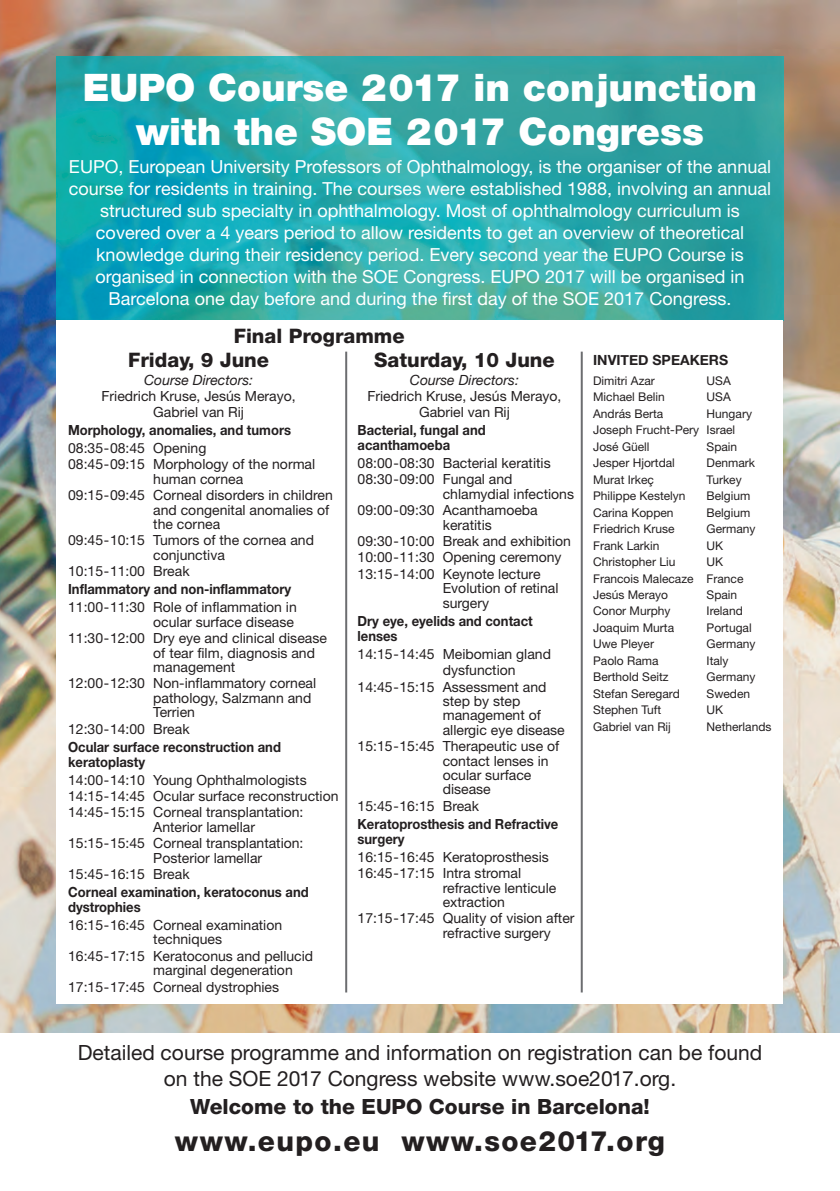
<style>
.page{position:relative;width:840px;height:1191px;background:#fff}
.page>*{position:absolute;margin:0;border:0;box-sizing:border-box;transform-origin:0 0}
.t1{font:900 38px/44px "Helvetica Neue";color:#fff;text-align:center}
.t2{font:800 28px "Helvetica Neue";letter-spacing:.05em;color:#231f20}
.t3{font:21px/26px "Helvetica Neue";color:#231f20;text-align:center}
.t4{font:800 21px "Helvetica Neue";color:#231f20}
.t5{font:800 20px "Helvetica Neue";color:#231f20}
.t6{font:18px/22px "Helvetica Neue";color:#fff;text-align:center}
.t7{font:14px/14.4px "Helvetica Neue";color:#231f20}
.t8{font:700 14px/15px "Helvetica Neue";color:#231f20;scale:.93 1}
.t9{font:italic 14px "Helvetica Neue";color:#231f20}
.t10{font:700 14px "Helvetica Neue";color:#231f20}
.t11{font:12px/16.4px "Helvetica Neue";color:#231f20}
</style>
<div class="page">
<img style="left:0;top:0;width:839px;height:1032px">
<img style="left:57px;top:57px;width:725px;height:263px">
<div style="left:57px;top:320px;width:725px;height:683px;background:#fff"></div>
<hr style="left:345px;top:351px;width:2px;height:641px;background:#6c6d70">
<hr style="left:580px;top:351px;width:2px;height:641px;background:#6c6d70">
<h1 class="t1" style="left:83px;top:68px;width:675px">EUPO Course 2017 in conjunction with the SOE 2017 Congress</h1>
<p class="t6" style="left:69px;top:157px;width:703px">EUPO, European University Professors of Ophthalmology, is the organiser of the annual course for residents in training. The courses were established 1988, involving an annual structured sub specialty in ophthalmology. Most of ophthalmology curriculum is covered over a 4 years period to allow residents to get an overview of theoretical knowledge during their residency period. Every second year the EUPO Course is organised in connection with the SOE Congress. EUPO 2017 will be organised in Barcelona one day before and during the first day of the SOE 2017 Congress.</p>
<h3 class="t5" style="left:234px;top:329px;width:172px">Final Programme</h3>
<h3 class="t5" style="left:128px;top:352px;width:142px">Friday, 9 June</h3>
<p class="t9" style="left:144px;top:371px;width:110px">Course Directors:</p>
<p class="t7" style="left:101px;top:389px;width:195px;line-height:16px;text-align:center">Friedrich Kruse, Jesús Merayo,<br>Gabriel van Rij</p>
<p class="t8" style="left:68px;top:424px;width:241px">Morphology, anomalies, and tumors</p>
<p class="t7" style="left:68px;top:441px;width:248px;line-height:16.4px">08:35-08:45 Opening<br>08:45-09:15 Morphology of the normal</p>
<p class="t7" style="left:68px;top:472px;width:266px;line-height:16.4px;text-align:center">human cornea<br>09:15-09:45 Corneal disorders in children</p>
<p class="t7" style="left:153px;top:504px;width:177px">and congenital anomalies of the cornea</p>
<p class="t7" style="left:68px;top:534px;width:247px;text-align:center">09:45-10:15 Tumors of the cornea and conjunctiva</p>
<p class="t7" style="left:68px;top:565px;width:123px">10:15-11:00 Break</p>
<p class="t8" style="left:68px;top:583px;width:241px">Inflammatory and non-inflammatory</p>
<p class="t7" style="left:68px;top:601px;width:230px;text-align:right">11:00-11:30 Role of inflammation in ocular surface disease</p>
<p class="t7" style="left:153px;top:632px;width:175px;text-indent:-85px">11:30-12:00 Dry eye and clinical disease of tear film, diagnosis and management</p>
<p class="t7" style="left:153px;top:677px;width:164px;text-indent:-85px">12:00-12:30 Non-inflammatory corneal pathology, Salzmann and<br>Terrien</p>
<p class="t7" style="left:68px;top:722px;width:123px">12:30-14:00 Break</p>
<p class="t8" style="left:68px;top:740px;width:230px">Ocular surface reconstruction and keratoplasty</p>
<p class="t7" style="left:68px;top:772px;width:272px;line-height:16.4px">14:00-14:10 Young Ophthalmologists<br>14:15-14:45 Ocular surface reconstruction<br>14:45-15:15 Corneal transplantation:</p>
<p class="t7" style="left:68px;top:820px;width:237px;line-height:16.4px;text-indent:85px">Anterior lamellar<br>15:15-15:45 Corneal transplantation:</p>
<p class="t7" style="left:68px;top:850px;width:195px;line-height:16.4px;text-indent:85px">Posterior lamellar<br>15:45-16:15 Break</p>
<p class="t8" style="left:68px;top:885px;width:260px">Corneal examination, keratoconus and dystrophies</p>
<p class="t7" style="left:153px;top:919px;width:130px;text-indent:-85px">16:15-16:45 Corneal examination techniques</p>
<p class="t7" style="left:153px;top:950px;width:161px;text-indent:-85px">16:45-17:15 Keratoconus and pellucid marginal degeneration</p>
<p class="t7" style="left:68px;top:980px;width:212px">17:15-17:45 Corneal dystrophies</p>
<h3 class="t5" style="left:374px;top:352px;width:182px">Saturday, 10 June</h3>
<p class="t9" style="left:410px;top:371px;width:110px">Course Directors:</p>
<p class="t7" style="left:367px;top:389px;width:195px;line-height:16px;text-align:center">Friedrich Kruse, Jesús Merayo,<br>Gabriel van Rij</p>
<p class="t8" style="left:357px;top:424px;width:139px">Bacterial, fungal and acanthamoeba</p>
<p class="t7" style="left:357px;top:456px;width:194px;line-height:16.4px">08:00-08:30 Bacterial keratitis<br>08:30-09:00 Fungal and</p>
<p class="t7" style="left:357px;top:487px;width:218px;line-height:16.4px;text-indent:85px">chlamydial infections<br>09:00-09:30 Acanthamoeba</p>
<p class="t7" style="left:357px;top:518px;width:215px;line-height:16.4px;text-indent:85px">keratitis<br>09:30-10:00 Break and exhibition<br>10:00-11:30 Opening ceremony<br>13:15-14:00 Keynote lecture</p>
<p class="t7" style="left:442px;top:582px;width:117px">Evolution of retinal surgery</p>
<p class="t8" style="left:357px;top:614px;width:190px">Dry eye, eyelids and contact lenses</p>
<p class="t7" style="left:357px;top:648px;width:195px">14:15-14:45 Meibomian gland</p>
<p class="t7" style="left:442px;top:664px;width:74px">dysfunction</p>
<p class="t7" style="left:357px;top:680px;width:190px">14:45-15:15 Assessment and</p>
<p class="t7" style="left:442px;top:695px;width:123px">step by step management of allergic eye disease</p>
<p class="t7" style="left:442px;top:740px;width:118px;text-indent:-85px">15:15-15:45 Therapeutic use of contact lenses in ocular surface disease</p>
<p class="t7" style="left:357px;top:800px;width:123px">15:45-16:15 Break</p>
<p class="t8" style="left:357px;top:817px;width:217px">Keratoprosthesis and Refractive surgery</p>
<p class="t7" style="left:357px;top:850px;width:193px;line-height:16.4px">16:15-16:45 Keratoprosthesis<br>16:45-17:15 Intra stromal</p>
<p class="t7" style="left:442px;top:881px;width:115px">refractive lenticule extraction</p>
<p class="t7" style="left:442px;top:912px;width:133px;text-indent:-85px">17:15-17:45 Quality of vision after refractive surgery</p>
<p class="t10" style="left:592px;top:351px;width:136px">INVITED SPEAKERS</p>
<p class="t11" style="left:592px;top:374px;width:63px">Dimitri Azar</p>
<p class="t11" style="left:706px;top:374px;width:26px">USA</p>
<p class="t11" style="left:592px;top:390px;width:73px">Michael Belin</p>
<p class="t11" style="left:706px;top:390px;width:26px">USA</p>
<p class="t11" style="left:592px;top:406px;width:72px">András Berta</p>
<p class="t11" style="left:592px;top:406px;width:160px;text-indent:113px">Hungary<br>Joseph Frucht-Pery Israel<br>José Güell</p>
<p class="t11" style="left:706px;top:439px;width:32px">Spain</p>
<p class="t11" style="left:592px;top:456px;width:83px">Jesper Hjortdal</p>
<p class="t11" style="left:706px;top:456px;width:50px">Denmark</p>
<p class="t11" style="left:592px;top:472px;width:62px">Murat Irkeç</p>
<p class="t11" style="left:706px;top:472px;width:37px">Turkey</p>
<p class="t11" style="left:592px;top:489px;width:94px">Philippe Kestelyn</p>
<p class="t11" style="left:706px;top:489px;width:45px">Belgium</p>
<p class="t11" style="left:592px;top:505px;width:82px">Carina Koppen</p>
<p class="t11" style="left:706px;top:505px;width:45px">Belgium</p>
<p class="t11" style="left:592px;top:522px;width:83px">Friedrich Kruse</p>
<p class="t11" style="left:706px;top:522px;width:50px">Germany</p>
<p class="t11" style="left:592px;top:538px;width:68px">Frank Larkin</p>
<p class="t11" style="left:706px;top:538px;width:18px">UK</p>
<p class="t11" style="left:592px;top:555px;width:84px">Christopher Liu</p>
<p class="t11" style="left:592px;top:555px;width:152px;text-indent:113px">UK<br>Francois Malecaze France<br>Jesús Merayo</p>
<p class="t11" style="left:706px;top:587px;width:32px">Spain</p>
<p class="t11" style="left:592px;top:604px;width:79px">Conor Murphy</p>
<p class="t11" style="left:706px;top:604px;width:38px">Ireland</p>
<p class="t11" style="left:592px;top:620px;width:82px">Joaquim Murta</p>
<p class="t11" style="left:706px;top:620px;width:47px">Portugal</p>
<p class="t11" style="left:592px;top:637px;width:62px">Uwe Pleyer</p>
<p class="t11" style="left:706px;top:637px;width:50px">Germany</p>
<p class="t11" style="left:592px;top:653px;width:67px">Paolo Rama</p>
<p class="t11" style="left:706px;top:653px;width:23px">Italy</p>
<p class="t11" style="left:592px;top:670px;width:77px">Berthold Seitz</p>
<p class="t11" style="left:706px;top:670px;width:50px">Germany</p>
<p class="t11" style="left:592px;top:686px;width:88px">Stefan Seregard</p>
<p class="t11" style="left:706px;top:686px;width:45px">Sweden</p>
<p class="t11" style="left:592px;top:703px;width:70px">Stephen Tuft</p>
<p class="t11" style="left:706px;top:703px;width:18px">UK</p>
<p class="t11" style="left:592px;top:719px;width:79px">Gabriel van Rij</p>
<p class="t11" style="left:706px;top:719px;width:66px">Netherlands</p>
<h3 class="t3" style="left:78px;top:1041px;width:685px">Detailed course programme and information on registration can be found on the SOE 2017 Congress website www.soe2017.org.</h3>
<h3 class="t4" style="left:190px;top:1099px;width:460px">Welcome to the EUPO Course in Barcelona!</h3>
<h2 class="t2" style="left:175px;top:1131px;width:491px">www.eupo.eu www.soe2017.org</h2>
</div>
